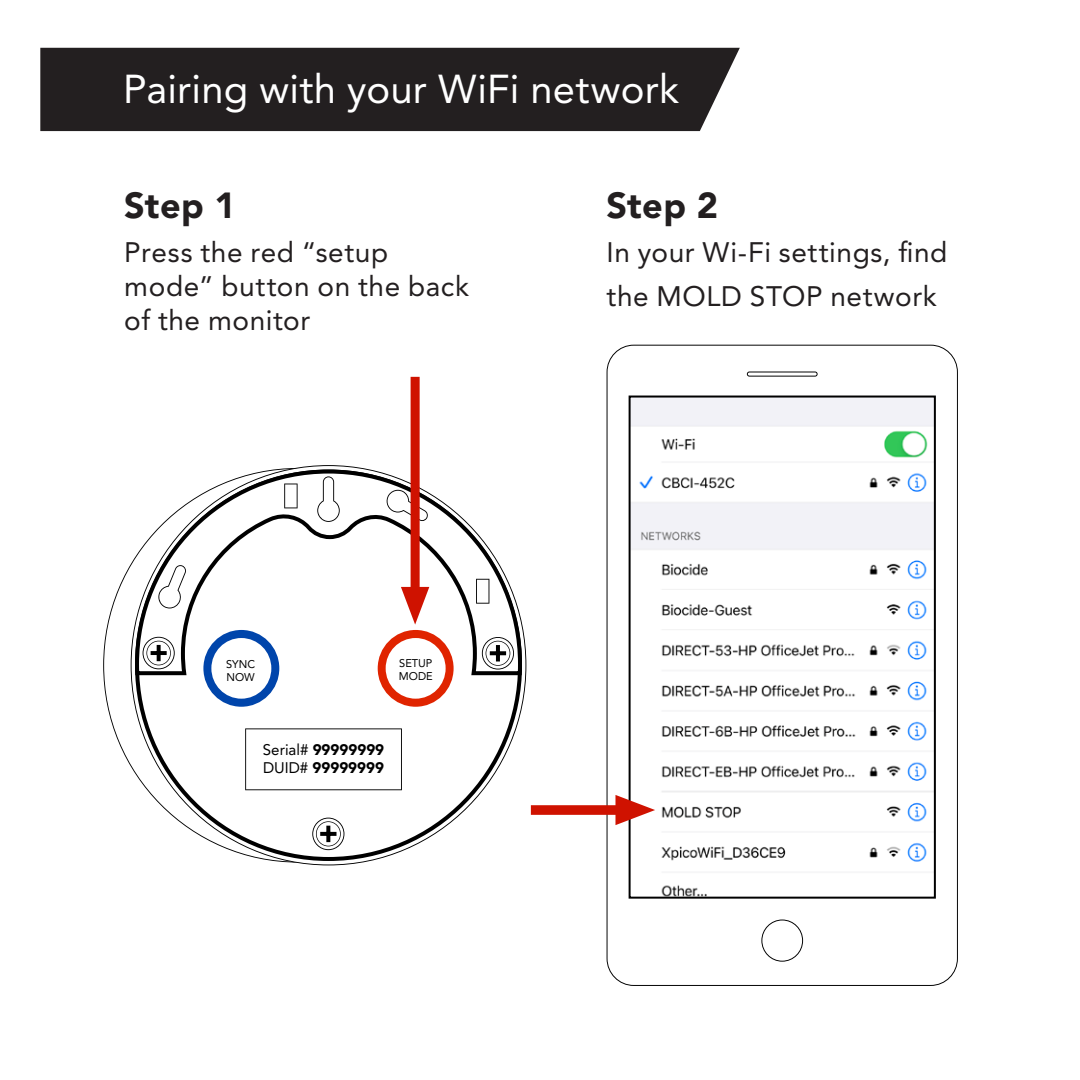
<style>
.page{position:relative;width:1080px;height:1080px;background:#fff}
.page>*{position:absolute;margin:0;border:0;box-sizing:border-box;transform-origin:0 0}
.t1{font:40px "Avenir LT Std";letter-spacing:.005em;color:#fff}
.t2{font:900 36px "Avenir LT Std";letter-spacing:.01em;color:#231f20}
.p1{font:28px/33.6px "Avenir LT Std";letter-spacing:.02em;color:#231f20}
.t3{font:900 15.2px/18.4px "Avenir LT Std";color:#000}
.t4{font:11.2px/13.2px "Avenir LT Std";color:#000}
.s1{font-weight:400}
</style>
<div class="page">
<svg style="left:607px;top:345px;width:351px;height:641px"></svg>
<svg style="left:747px;top:372px;width:71px;height:5px"></svg>
<svg style="left:761px;top:920px;width:42px;height:42px"></svg>
<img style="left:632px;top:399px;width:301px;height:497px">
<div style="left:629px;top:396px;width:307px;height:503px;border:2px solid #000"></div>
<div style="left:40px;top:48px;width:700px;height:83px;background:#231f20"></div>
<svg style="left:131px;top:465px;width:395px;height:400px"></svg>
<div style="left:137px;top:472px;width:383px;height:387px;background:#fff;border-radius:50%"></div>
<svg style="left:312px;top:818px;width:32px;height:32px"></svg>
<svg style="left:133px;top:468px;width:391px;height:209px"></svg>
<svg style="left:482px;top:637px;width:32px;height:33px"></svg>
<svg style="left:143px;top:637px;width:32px;height:32px"></svg>
<svg style="left:326px;top:826px;width:4px;height:16px"></svg>
<svg style="left:320px;top:832px;width:17px;height:4px"></svg>
<hr style="left:496px;top:645px;width:4px;height:17px;background:#000">
<svg style="left:490px;top:651px;width:16px;height:4px"></svg>
<svg style="left:157px;top:645px;width:4px;height:16px"></svg>
<svg style="left:151px;top:651px;width:16px;height:4px"></svg>
<svg style="left:317px;top:476px;width:23px;height:46px"></svg>
<svg style="left:157px;top:565px;width:30px;height:43px"></svg>
<svg style="left:476px;top:579px;width:13px;height:25px"></svg>
<svg style="left:284px;top:484px;width:14px;height:24px"></svg>
<div style="left:203px;top:630px;width:76px;height:77px;background:#0045ab;border-radius:50%"></div>
<div style="left:211px;top:638px;width:60px;height:61px;background:#fff;border-radius:50%"></div>
<div style="left:378px;top:630px;width:76px;height:77px;background:#e02400;border-radius:50%"></div>
<div style="left:386px;top:638px;width:60px;height:61px;background:#fff;border-radius:50%"></div>
<svg style="left:245px;top:728px;width:157px;height:62px"></svg>
<svg style="left:385px;top:377px;width:44px;height:248px"></svg>
<svg style="left:531px;top:795px;width:124px;height:30px"></svg>
<p class="t1" style="left:123px;top:66px;width:558px">Pairing with your WiFi network</p>
<h1 class="t2" style="left:124px;top:184px;width:113px">Step 1</h1>
<h1 class="t2" style="left:607px;top:184px;width:113px">Step 2</h1>
<p class="p1" style="left:124px;top:236px;width:346px">Press the red “setup mode” button on the back of the monitor</p>
<p class="p1" style="left:607px;top:231px;width:342px;line-height:44px">In your Wi-Fi settings, find the MOLD STOP network</p>
<p class="t4" style="left:226px;top:657px;width:30px">SYNC<br>NOW</p>
<p class="t4" style="left:399px;top:656px;width:35px">SETUP<br>MODE</p>
<p class="t3" style="left:263px;top:740px;width:123px"><span class="s1">Serial#</span> 99999999<br><span class="s1">DUID#</span> 99999999</p>
</div>
